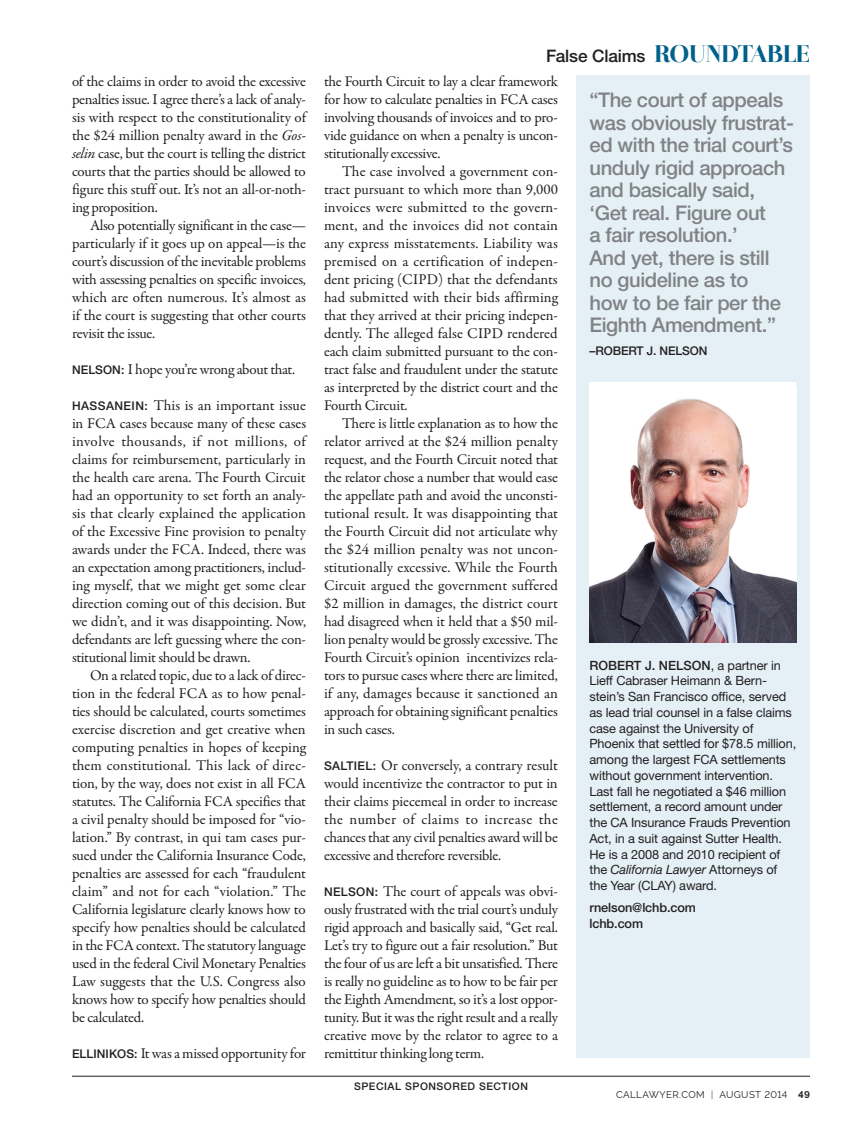
<style>
.page{position:relative;width:864px;height:1134px;background:#fff}
.page>*{position:absolute;margin:0;border:0;box-sizing:border-box;transform-origin:0 0}
.RT_Pullquote{font:500 20.25px/22.5px "Helvetica Neue LT Std";letter-spacing:-.02em;color:#808285}
.t1{font:500 17.25px "Helvetica Neue LT Std";letter-spacing:-.01em;color:#231f20}
.RT_Body_Text_Indent{font:15px/18px "Garamond Premr Pro";letter-spacing:-.015em;color:#231f20;text-align:justify}
.RT_Body_Text_No_inde{font:15px/18px "Garamond Premr Pro";letter-spacing:-.02em;color:#231f20;text-align:justify}
.RT_Bio_Advertorial{font:12.75px/15.8px "Helvetica Neue LT Std";letter-spacing:-.01em;color:#231f20}
.RT_Email_address{font:500 12.75px/15.8px "Helvetica Neue LT Std";letter-spacing:-.01em;color:#231f20}
.RT_PQ_Attribution{font:500 12px "Helvetica Neue LT Std";letter-spacing:-.01em;color:#231f20}
.t2{font:500 10.5px "Helvetica Neue LT Std";letter-spacing:.05em;color:#231f20}
.t3{font:9.75px "Raleway";letter-spacing:.04em;color:#231f20}
.s1{font-style:italic}
.s2{font-family:"Helvetica Neue LT Std";font-weight:500;font-size:12px}
.s3{font-family:"Otama ep";font-weight:400;font-size:24px;color:#006089}
.s4{font-weight:500}
.s5{font-weight:300}
.s6{font-weight:700}
</style>
<div class="page">
<hr style="left:72px;top:1076px;width:738px;height:1px;background:#231f20">
<div style="left:576px;top:75px;width:234px;height:983px;background:#e4f0f6"></div>
<img style="left:590px;top:382px;width:206px;height:261px">
<p class="RT_Body_Text_No_inde" style="left:72px;top:72px;width:236px">of the claims in order to avoid the excessive penalties issue. I agree there’s a lack of analy&shy;sis with respect to the constitutionality of the $24 million penalty award in the <span class="s1">Gos&shy;selin</span> case, but the court is telling the district courts that the parties should be allowed to figure this stuff out. It’s not an all-or-noth&shy;ing proposition.</p>
<p class="RT_Body_Text_Indent" style="left:72px;top:216px;width:236px;text-indent:18px">Also potentially significant in the case— particularly if it goes up on appeal—is the court’s discussion of the inevitable problems with assessing penalties on specific invoices, which are often numerous. It’s almost as if the court is suggesting that other courts revisit the issue.</p>
<p class="RT_Body_Text_No_inde" style="left:72px;top:360px;width:225px"><span class="s2">NELSON:</span> I hope you’re wrong about that.</p>
<p class="RT_Body_Text_No_inde" style="left:72px;top:396px;width:236px"><span class="s2">HASSANEIN:</span> This is an important issue in FCA cases because many of these cases involve thousands, if not millions, of claims for reimbursement, particularly in the health care arena. The Fourth Circuit had an opportunity to set forth an analy&shy;sis that clearly explained the application of the Excessive Fine provision to penalty awards under the FCA. Indeed, there was an expectation among practitioners, includ&shy;ing myself, that we might get some clear direction coming out of this decision. But we didn’t, and it was disappointing. Now, defendants are left guessing where the con&shy;stitutional limit should be drawn.</p>
<p class="RT_Body_Text_Indent" style="left:72px;top:666px;width:236px;text-indent:18px">On a related topic, due to a lack of direc&shy;tion in the federal FCA as to how penal&shy;ties should be calculated, courts sometimes exercise discretion and get creative when computing penalties in hopes of keeping them constitutional. This lack of direc&shy;tion, by the way, does not exist in all FCA statutes. The California FCA specifies that a civil penalty should be imposed for “vio&shy;lation.” By contrast, in qui tam cases pur&shy;sued under the California Insurance Code, penalties are assessed for each “fraudulent claim” and not for each “violation.” The California legislature clearly knows how to specify how penalties should be calculated in the FCA context. The statutory language used in the federal Civil Monetary Penalties Law suggests that the U.S. Congress also knows how to specify how penalties should be calculated.</p>
<p class="RT_Body_Text_No_inde" style="left:72px;top:1044px;width:235px"><span class="s2">ELLINIKOS:</span> It was a missed opportunity for</p>
<p class="t1" style="left:546px;top:45px;width:265px">False Claims <span class="s3">ROUNDTABLE</span></p>
<p class="RT_Pullquote" style="left:590px;top:88px;width:206px">“The court of appeals was obviously frustrat&shy;ed with the trial court’s unduly rigid approach and basically said, ‘Get real. Figure out<br>a fair resolution.’<br>And yet, there is still no guideline as to<br>how to be fair per the<br>Eighth Amendment.”</p>
<p class="RT_PQ_Attribution" style="left:590px;top:343px;width:120px">–ROBERT J. NELSON</p>
<p class="RT_Body_Text_No_inde" style="left:324px;top:72px;width:236px">the Fourth Circuit to lay a clear framework for how to calculate penalties in FCA cases involving thousands of invoices and to pro&shy;vide guidance on when a penalty is uncon&shy;stitutionally excessive.</p>
<p class="RT_Body_Text_Indent" style="left:324px;top:162px;width:236px;text-indent:18px">The case involved a government con&shy;tract pursuant to which more than 9,000 invoices were submitted to the govern&shy;ment, and the invoices did not contain any express misstatements. Liability was premised on a certification of indepen&shy;dent pricing (CIPD) that the defendants had submitted with their bids affirming that they arrived at their pricing indepen&shy;dently. The alleged false CIPD rendered each claim submitted pursuant to the con&shy;tract false and fraudulent under the statute as interpreted by the district court and the Fourth Circuit.</p>
<p class="RT_Body_Text_Indent" style="left:324px;top:414px;width:236px;text-indent:18px">There is little explanation as to how the relator arrived at the $24 million penalty request, and the Fourth Circuit noted that the relator chose a number that would ease the appellate path and avoid the unconsti&shy;tutional result. It was disappointing that the Fourth Circuit did not articulate why the $24 million penalty was not uncon&shy;stitutionally excessive. While the Fourth Circuit argued the government suffered $2 million in damages, the district court had disagreed when it held that a $50 mil&shy;lion penalty would be grossly excessive. The Fourth Circuit’s opinion incentivizes rela&shy;tors to pursue cases where there are limited, if any, damages because it sanctioned an approach for obtaining significant penalties in such cases.</p>
<p class="RT_Body_Text_No_inde" style="left:324px;top:756px;width:235px"><span class="s2">SALTIEL:</span> Or conversely, a contrary result would incentivize the contractor to put in their claims piecemeal in order to increase the number of claims to increase the chances that any civil penalties award will be excessive and therefore reversible.</p>
<p class="RT_Body_Text_No_inde" style="left:324px;top:882px;width:236px"><span class="s2">NELSON:</span> The court of appeals was obvi&shy;ously frustrated with the trial court’s unduly rigid approach and basically said, “Get real.<br>Let’s try to figure out a fair resolution.” But the four of us are left a bit unsatisfied. There is really no guideline as to how to be fair per the Eighth Amendment, so it’s a lost oppor&shy;tunity. But it was the right result and a really creative move by the relator to agree to a remittitur thinking long term.</p>
<p class="RT_Bio_Advertorial" style="left:590px;top:657px;width:208px"><span class="s4">ROBERT J. NELSON</span>, a partner in Lieff Cabraser Heimann &amp; Bern&shy;stein’s San Francisco office, served as lead trial counsel in a false claims case against the University of Phoenix that settled for $78.5 million, among the largest FCA settlements without government intervention.<br>Last fall he negotiated a $46 million settlement, a record amount under the CA Insurance Frauds Prevention Act, in a suit against Sutter Health.<br>He is a 2008 and 2010 recipient of the <span class="s1">California Lawyer</span> Attorneys of the Year (CLAY) award.</p>
<p class="RT_Email_address" style="left:590px;top:899px;width:108px">rnelson@lchb.com lchb.com</p>
<p class="t2" style="left:354px;top:1080px;width:175px">SPECIAL SPONSORED SECTION</p>
<p class="t3" style="left:616px;top:1089px;width:195px">CALLAWYER.COM <span class="s5">|</span> AUGUST 2014 <span class="s6">49</span></p>
</div>
